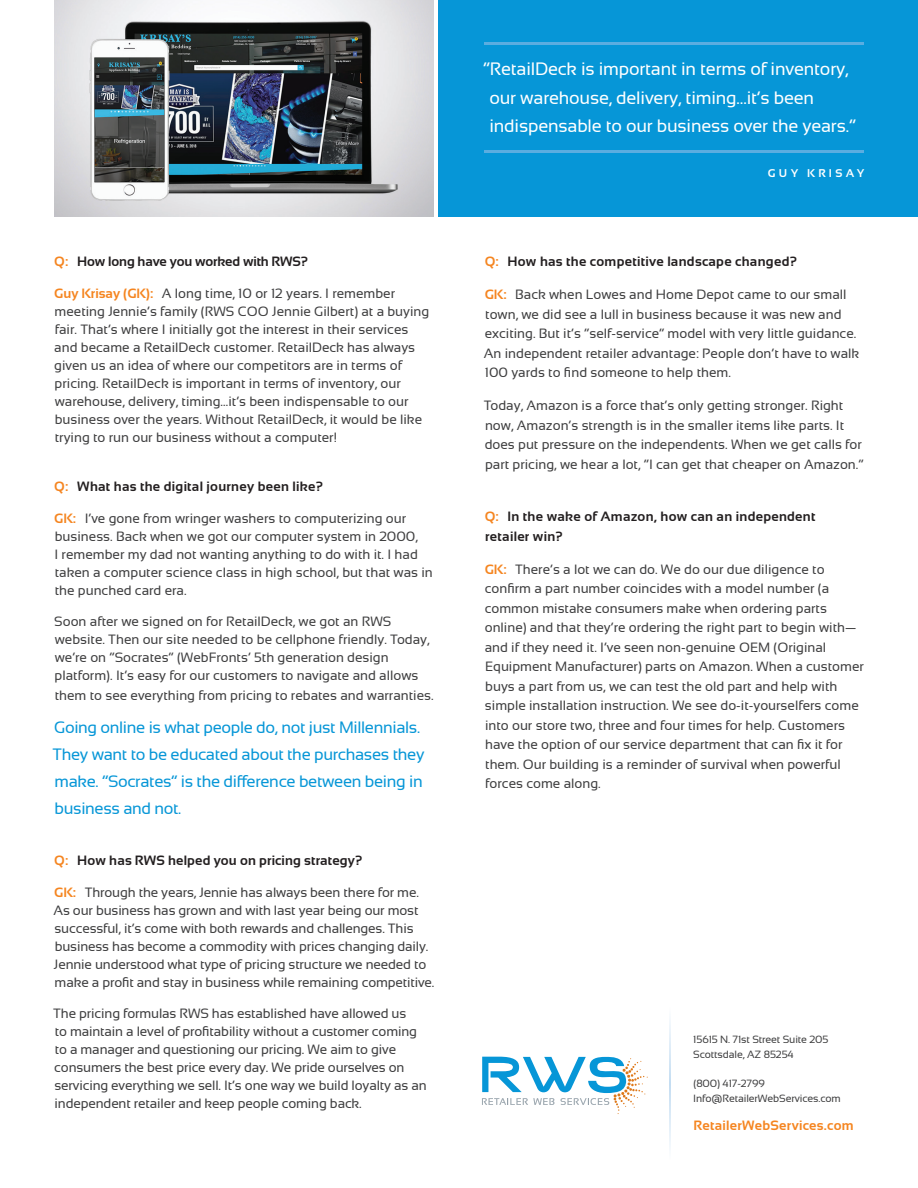
<style>
.page{position:relative;width:918px;height:1188px;background:#fff}
.page>*{position:absolute;margin:0;border:0;box-sizing:border-box;transform-origin:0 0}
.t1{font:18px/28.5px "Sansation";letter-spacing:-.01em;color:#fff}
.t2{font:16.5px/27px "Sansation";letter-spacing:-.02em;color:#0696d7}
.t3{font:13.5px/18px "Sansation";color:#3e3e3f}
.t4{font:700 13.5px/19.5px "Sansation";letter-spacing:.02em;color:#231f20}
.t5{font:700 13.5px "Sansation";letter-spacing:-.01em;color:#231f20}
.t6{font:700 13.5px "Sansation";letter-spacing:.02em;color:#f58520}
.t7{font:700 11.25px "Sansation";letter-spacing:.3em;color:#fff}
.t8{font:10.5px/15px "Sansation";letter-spacing:-.01em;color:#3e3e3f}
.s1{color:#f58520}
.s2{font-weight:700;color:#f58520}
</style>
<div class="page">
<svg style="left:482px;top:1057px;width:166px;height:57px"></svg>
<hr style="left:669px;top:1007px;width:2px;height:153px;background:#c4ddf2">
<img style="left:54px;top:0;width:380px;height:216px">
<div style="left:438px;top:0;width:480px;height:216px;background:#0696d7"></div>
<hr style="left:484px;top:151px;width:380px;height:2px;background:#5bade0">
<hr style="left:484px;top:42px;width:380px;height:2px;background:#5bade0">
<p class="t5" style="left:54px;top:254px;width:255px"><span class="s1">Q:</span> How long have you worked with RWS?</p>
<p class="t3" style="left:54px;top:284px;width:377px"><span class="s2">Guy Krisay (GK):</span> A long time, 10 or 12 years. I remember meeting Jennie’s family (RWS COO Jennie Gilbert) at a buying fair. That’s where I initially got the interest in their services and became a RetailDeck customer. RetailDeck has always given us an idea of where our competitors are in terms of pricing. RetailDeck is important in terms of inventory, our warehouse, delivery, timing…it’s been indispensable to our business over the years. Without RetailDeck, it would be like trying to run our business without a computer!</p>
<p class="t4" style="left:54px;top:477px;width:270px"><span class="s1">Q:</span> What has the digital journey been like?</p>
<p class="t3" style="left:54px;top:509px;width:380px"><span class="s2">GK:</span> I’ve gone from wringer washers to computerizing our business. Back when we got our computer system in 2000,<br>I remember my dad not wanting anything to do with it. I had taken a computer science class in high school, but that was in the punched card era.</p>
<p class="t3" style="left:54px;top:612px;width:377px">Soon after we signed on for RetailDeck, we got an RWS website. Then our site needed to be cellphone friendly. Today, we’re on “Socrates” (WebFronts’ 5th generation design platform). It’s easy for our customers to navigate and allows</p>
<p class="t3" style="left:55px;top:686px;width:380px">them to see everything from pricing to rebates and warranties.</p>
<p class="t2" style="left:53px;top:714px;width:373px">Going online is what people do, not just Millennials.<br>They want to be educated about the purchases they make. “Socrates” is the difference between being in business and not.</p>
<p class="t4" style="left:54px;top:851px;width:310px"><span class="s1">Q:</span> How has RWS helped you on pricing strategy?</p>
<p class="t3" style="left:53px;top:883px;width:383px"><span class="s2">GK:</span> Through the years, Jennie has always been there for me.<br>As our business has grown and with last year being our most successful, it’s come with both rewards and challenges. This business has become a commodity with prices changing daily.<br>Jennie understood what type of pricing structure we needed to make a profit and stay in business while remaining competitive.</p>
<p class="t3" style="left:53px;top:1005px;width:375px">The pricing formulas RWS has established have allowed us<br>to maintain a level of profitability without a customer coming to a manager and questioning our pricing. We aim to give consumers the best price every day. We pride ourselves on servicing everything we sell. It’s one way we build loyalty as an independent retailer and keep people coming back.</p>
<p class="t1" style="left:489px;top:55px;width:368px;text-indent:-6px">“RetailDeck is important in terms of inventory, our warehouse, delivery, timing…it’s been indispensable to our business over the years.”</p>
<p class="t7" style="left:768px;top:167px;width:98px">GUY KRISAY</p>
<p class="t4" style="left:485px;top:252px;width:314px"><span class="s1">Q:</span> How has the competitive landscape changed?</p>
<p class="t3" style="left:484px;top:285px;width:377px;line-height:19.5px"><span class="s2">GK:</span> Back when Lowes and Home Depot came to our small town, we did see a lull in business because it was new and exciting. But it’s “self-service” model with very little guidance.<br>An independent retailer advantage: People don’t have to walk 100 yards to find someone to help them.</p>
<p class="t3" style="left:484px;top:396px;width:381px;line-height:19.5px">Today, Amazon is a force that’s only getting stronger. Right now, Amazon’s strength is in the smaller items like parts. It does put pressure on the independents. When we get calls for part pricing, we hear a lot, “I can get that cheaper on Amazon.”</p>
<p class="t4" style="left:485px;top:507px;width:332px"><span class="s1">Q:</span> In the wake of Amazon, how can an independent retailer win?</p>
<p class="t3" style="left:485px;top:559px;width:381px;line-height:19.5px"><span class="s2">GK:</span> There’s a lot we can do. We do our due diligence to confirm a part number coincides with a model number (a common mistake consumers make when ordering parts online) and that they’re ordering the right part to begin with— and if they need it. I’ve seen non-genuine OEM (Original Equipment Manufacturer) parts on Amazon. When a customer buys a part from us, we can test the old part and help with simple installation instruction. We see do-it-yourselfers come into our store two, three and four times for help. Customers have the option of our service department that can fix it for them. Our building is a reminder of survival when powerful forces come along.</p>
<p class="t8" style="left:693px;top:1032px;width:137px">15615 N. 71st Street Suite 205<br>Scottsdale, AZ 85254</p>
<p class="t8" style="left:693px;top:1075px;width:149px">(800) 417-2799<br>Info@RetailerWebServices.com</p>
<p class="t6" style="left:693px;top:1118px;width:162px">RetailerWebServices.com</p>
</div>
